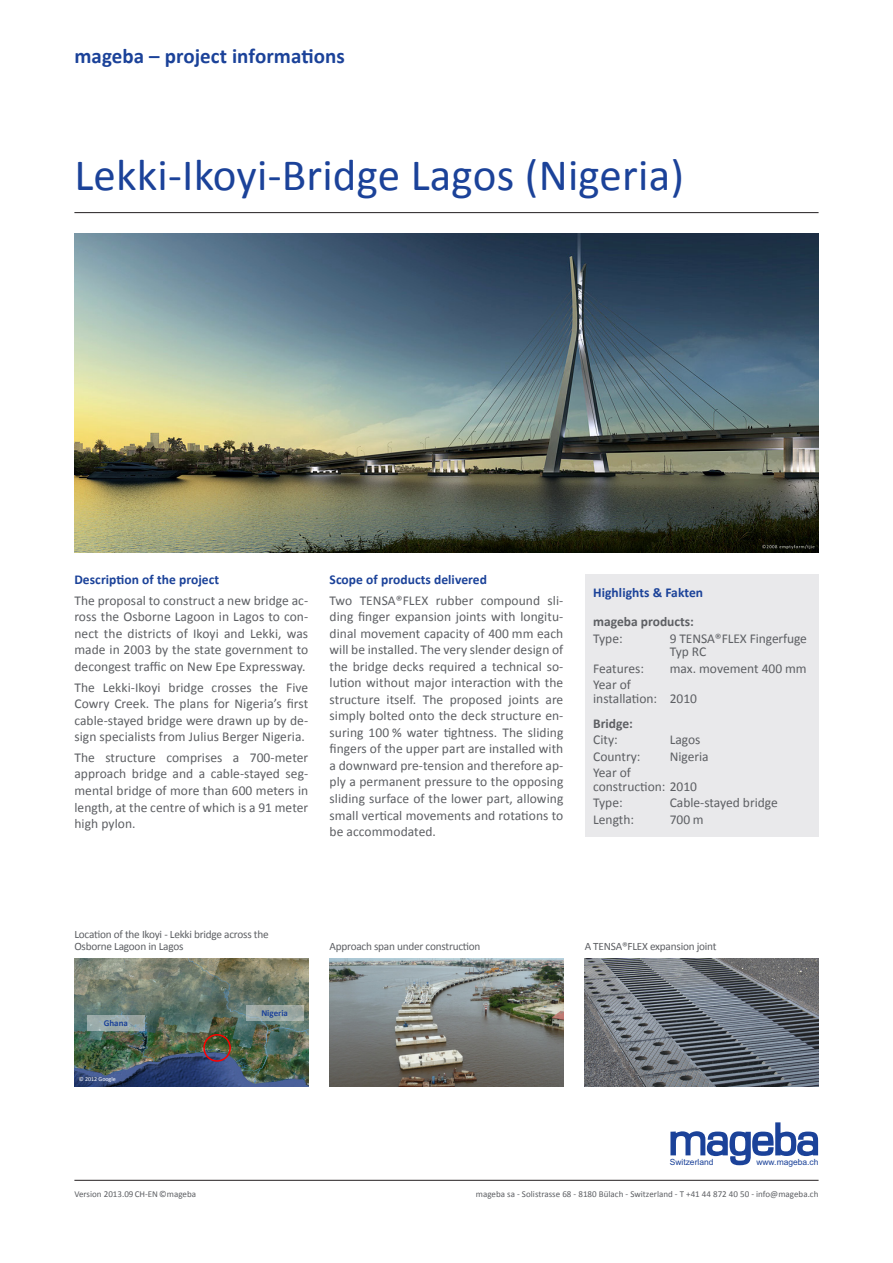
<style>
.page{position:relative;width:893px;height:1263px;background:#fff}
.page>*{position:absolute;margin:0;border:0;box-sizing:border-box;transform-origin:0 0}
.Header_top_Frontp{font:45px "Calibri";letter-spacing:.005em;color:#1b4299}
.t1{font:700 21px "Calibri";letter-spacing:.005em;color:#1b4299}
.Fliesstext{font:13.5px/16.5px "Calibri";letter-spacing:.005em;color:#5d5f63;text-align:justify}
.Highlight-Box_Aufzäh{font:13.5px/13.5px "Calibri";color:#5d5f63}
.Title_Inhalt{font:700 13.5px "Calibri";letter-spacing:.005em;color:#1b4299}
.Highlight-Box_Aufzäh-2{font:700 13.5px "Calibri";color:#5d5f63}
.Bildbeschreibung{font:11.25px/12px "Calibri";letter-spacing:-.02em;color:#5d5f63}
.t2{font:9px "Calibri";color:#5d5f63}
.t3{font:700 9px "Calibri";color:#1b4299}
.t4{font:8.55px "Arial";color:#1b4299}
.t5{font:6px "Calibri";color:#fff}
</style>
<div class="page">
<svg style="left:670px;top:1122px;width:148px;height:43px"></svg>
<img style="left:74px;top:234px;width:744px;height:319px">
<img style="left:330px;top:959px;width:233px;height:127px">
<img style="left:585px;top:959px;width:234px;height:127px">
<img style="left:74px;top:959px;width:234px;height:127px">
<svg style="left:87px;top:1015px;width:58px;height:15px"></svg>
<svg style="left:246px;top:1005px;width:57px;height:15px"></svg>
<div style="left:203px;top:1034px;width:28px;height:28px;border:2px solid #f00;border-radius:50%"></div>
<div style="left:585px;top:574px;width:234px;height:262px;background:#e9e9eb"></div>
<hr style="left:74px;top:1180px;width:745px;height:1px;background:#231f20">
<hr style="left:74px;top:212px;width:745px;height:1px;background:#231f20">
<p class="t1" style="left:74px;top:42px;width:272px">mageba – project informations</p>
<p class="Header_top_Frontp" style="left:74px;top:147px;width:611px">Lekki-Ikoyi-Bridge Lagos (Nigeria)</p>
<p class="Title_Inhalt" style="left:74px;top:571px;width:146px">Description of the project</p>
<p class="Fliesstext" style="left:74px;top:592px;width:235px">The proposal to construct a new bridge ac&shy;ross the Osborne Lagoon in Lagos to con&shy;nect the districts of Ikoyi and Lekki, was made in 2003 by the state government to decongest traffic on New Epe Expressway.</p>
<p class="Fliesstext" style="left:74px;top:679px;width:235px">The Lekki-Ikoyi bridge crosses the Five Cowry Creek. The plans for Nigeria’s first cable-stayed bridge were drawn up by de&shy;sign specialists from Julius Berger Nigeria.</p>
<p class="Fliesstext" style="left:74px;top:749px;width:235px">The structure comprises a 700-meter approach bridge and a cable-stayed seg&shy;mental bridge of more than 600 meters in length, at the centre of which is a 91 meter high pylon.</p>
<p class="Title_Inhalt" style="left:330px;top:571px;width:159px">Scope of products delivered</p>
<p class="Fliesstext" style="left:330px;top:592px;width:235px">Two TENSA®FLEX rubber compound sli&shy;ding finger expansion joints with longitu&shy;dinal movement capacity of 400 mm each will be installed. The very slender design of the bridge decks required a technical so&shy;lution without major interaction with the structure itself. The proposed joints are simply bolted onto the deck structure en&shy;suring 100 % water tightness. The sliding fingers of the upper part are installed with a downward pre-tension and therefore ap&shy;ply a permanent pressure to the opposing sliding surface of the lower part, allowing small vertical movements and rotations to be accommodated.</p>
<p class="Title_Inhalt" style="left:593px;top:584px;width:112px">Highlights &amp; Fakten</p>
<p class="Highlight-Box_Aufzäh-2" style="left:593px;top:613px;width:102px">mageba products:</p>
<p class="Highlight-Box_Aufzäh" style="left:593px;top:631px;width:31px">Type:</p>
<p class="Highlight-Box_Aufzäh" style="left:670px;top:631px;width:139px">9 TENSA®FLEX Fingerfuge<br>Typ RC</p>
<p class="Highlight-Box_Aufzäh" style="left:593px;top:661px;width:52px">Features:</p>
<p class="Highlight-Box_Aufzäh" style="left:670px;top:661px;width:138px">max. movement 400 mm</p>
<p class="Highlight-Box_Aufzäh" style="left:593px;top:678px;width:105px">Year of installation: 2010</p>
<p class="Highlight-Box_Aufzäh-2" style="left:593px;top:715px;width:41px">Bridge:</p>
<p class="Highlight-Box_Aufzäh" style="left:593px;top:733px;width:26px">City:</p>
<p class="Highlight-Box_Aufzäh" style="left:670px;top:733px;width:32px">Lagos</p>
<p class="Highlight-Box_Aufzäh" style="left:593px;top:749px;width:49px">Country:</p>
<p class="Highlight-Box_Aufzäh" style="left:670px;top:749px;width:41px">Nigeria</p>
<p class="Highlight-Box_Aufzäh" style="left:593px;top:766px;width:39px">Year of</p>
<p class="Highlight-Box_Aufzäh" style="left:593px;top:779px;width:105px">construction: 2010</p>
<p class="Highlight-Box_Aufzäh" style="left:593px;top:796px;width:31px">Type:</p>
<p class="Highlight-Box_Aufzäh" style="left:670px;top:796px;width:110px">Cable-stayed bridge</p>
<p class="Highlight-Box_Aufzäh" style="left:593px;top:812px;width:42px">Length:</p>
<p class="Highlight-Box_Aufzäh" style="left:670px;top:812px;width:36px">700 m</p>
<p class="Bildbeschreibung" style="left:74px;top:929px;width:196px">Location of the Ikoyi - Lekki bridge across the<br>Osborne Lagoon in Lagos</p>
<p class="t3" style="left:104px;top:1017px;width:26px">Ghana</p>
<p class="t5" style="left:79px;top:1075px;width:39px">© 2012 Google</p>
<p class="t3" style="left:261px;top:1007px;width:28px">Nigeria</p>
<p class="Bildbeschreibung" style="left:330px;top:941px;width:152px">Approach span under construction</p>
<p class="Bildbeschreibung" style="left:585px;top:941px;width:133px">A TENSA®FLEX expansion joint</p>
<p class="t4" style="left:670px;top:1157px;width:45px">Switzerland</p>
<p class="t4" style="left:756px;top:1156px;width:64px">www.mageba.ch</p>
<p class="t2" style="left:74px;top:1189px;width:123px">Version 2013.09 CH-EN ©mageba</p>
<p class="t2" style="left:476px;top:1189px;width:344px">mageba sa - Solistrasse 68 - 8180 Bülach - Switzerland - T +41 44 872 40 50 - info@mageba.ch</p>
</div>
